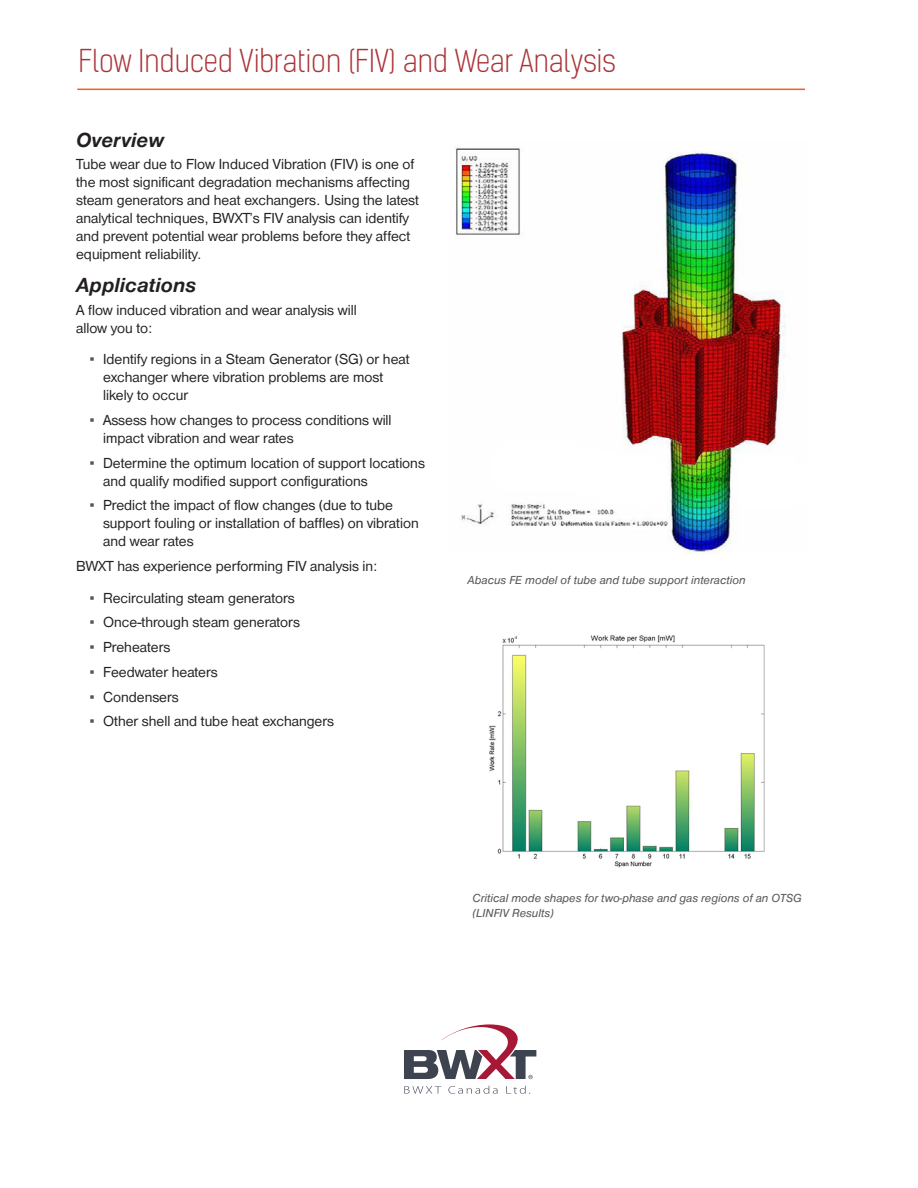
<style>
.page{position:relative;width:918px;height:1188px;background:#fff}
.page>*{position:absolute;margin:0;border:0;box-sizing:border-box;transform-origin:0 0}
.Title_20_21__BI{font:300 30px "Kelson Sans";color:#ab3439}
.Subhead_12_13__BI{font:italic 700 21px "Nimbus San D";color:#231f20}
.Body_Copy_10_12{font:15px/18px "Nimbus San D";color:#231f20}
.Caption_8_10__I{font:italic 12px "Nimbus San D";color:#57585a}
.s1{font-family:"Arial";color:#54555a}
</style>
<div class="page">
<hr style="left:77px;top:89px;width:728px;height:1px;background:#f26021">
<img style="left:489px;top:635px;width:276px;height:233px">
<img style="left:455px;top:147px;width:331px;height:408px">
<svg style="left:404px;top:1086px;width:37px;height:8px"></svg>
<svg style="left:448px;top:1086px;width:50px;height:8px"></svg>
<svg style="left:506px;top:1086px;width:24px;height:8px"></svg>
<svg style="left:404px;top:1024px;width:132px;height:55px"></svg>
<p class="Title_20_21__BI" style="left:78px;top:43px;width:539px">Flow Induced Vibration (FIV) and Wear Analysis</p>
<p class="Subhead_12_13__BI" style="left:76px;top:128px;width:89px">Overview</p>
<p class="Body_Copy_10_12" style="left:76px;top:155px;width:344px">Tube wear due to Flow Induced Vibration (FIV) is one of the most significant degradation mechanisms affecting steam generators and heat exchangers. Using the latest analytical techniques, BWXT’s FIV analysis can identify and prevent potential wear problems before they affect equipment reliability.</p>
<p class="Subhead_12_13__BI" style="left:76px;top:273px;width:122px">Applications</p>
<p class="Body_Copy_10_12" style="left:76px;top:301px;width:282px">A flow induced vibration and wear analysis will allow you to:</p>
<p class="Body_Copy_10_12" style="left:103px;top:350px;width:308px;text-indent:-14px"><span class="s1">▪</span> Identify regions in a Steam Generator (SG) or heat exchanger where vibration problems are most likely to occur</p>
<p class="Body_Copy_10_12" style="left:103px;top:411px;width:290px;text-indent:-14px"><span class="s1">▪</span> Assess how changes to process conditions will impact vibration and wear rates</p>
<p class="Body_Copy_10_12" style="left:103px;top:454px;width:323px;text-indent:-14px"><span class="s1">▪</span> Determine the optimum location of support locations and qualify modified support configurations</p>
<p class="Body_Copy_10_12" style="left:103px;top:496px;width:317px;text-indent:-13px"><span class="s1">▪</span> Predict the impact of flow changes (due to tube support fouling or installation of baffles) on vibration and wear rates</p>
<p class="Body_Copy_10_12" style="left:76px;top:557px;width:303px">BWXT has experience performing FIV analysis in:</p>
<p class="Body_Copy_10_12" style="left:90px;top:589px;width:207px"><span class="s1">▪</span> Recirculating steam generators</p>
<p class="Body_Copy_10_12" style="left:90px;top:613px;width:212px"><span class="s1">▪</span> Once-through steam generators</p>
<p class="Body_Copy_10_12" style="left:90px;top:638px;width:82px"><span class="s1">▪</span> Preheaters</p>
<p class="Body_Copy_10_12" style="left:90px;top:663px;width:130px"><span class="s1">▪</span> Feedwater heaters</p>
<p class="Body_Copy_10_12" style="left:90px;top:688px;width:91px"><span class="s1">▪</span> Condensers</p>
<p class="Body_Copy_10_12" style="left:90px;top:712px;width:246px"><span class="s1">▪</span> Other shell and tube heat exchangers</p>
<p class="Caption_8_10__I" style="left:468px;top:573px;width:280px">Abacus FE model of tube and tube support interaction</p>
<p class="Caption_8_10__I" style="left:473px;top:891px;width:331px">Critical mode shapes for two-phase and gas regions of an OTSG</p>
<p class="Caption_8_10__I" style="left:473px;top:906px;width:83px">(LINFIV Results)</p>
</div>
